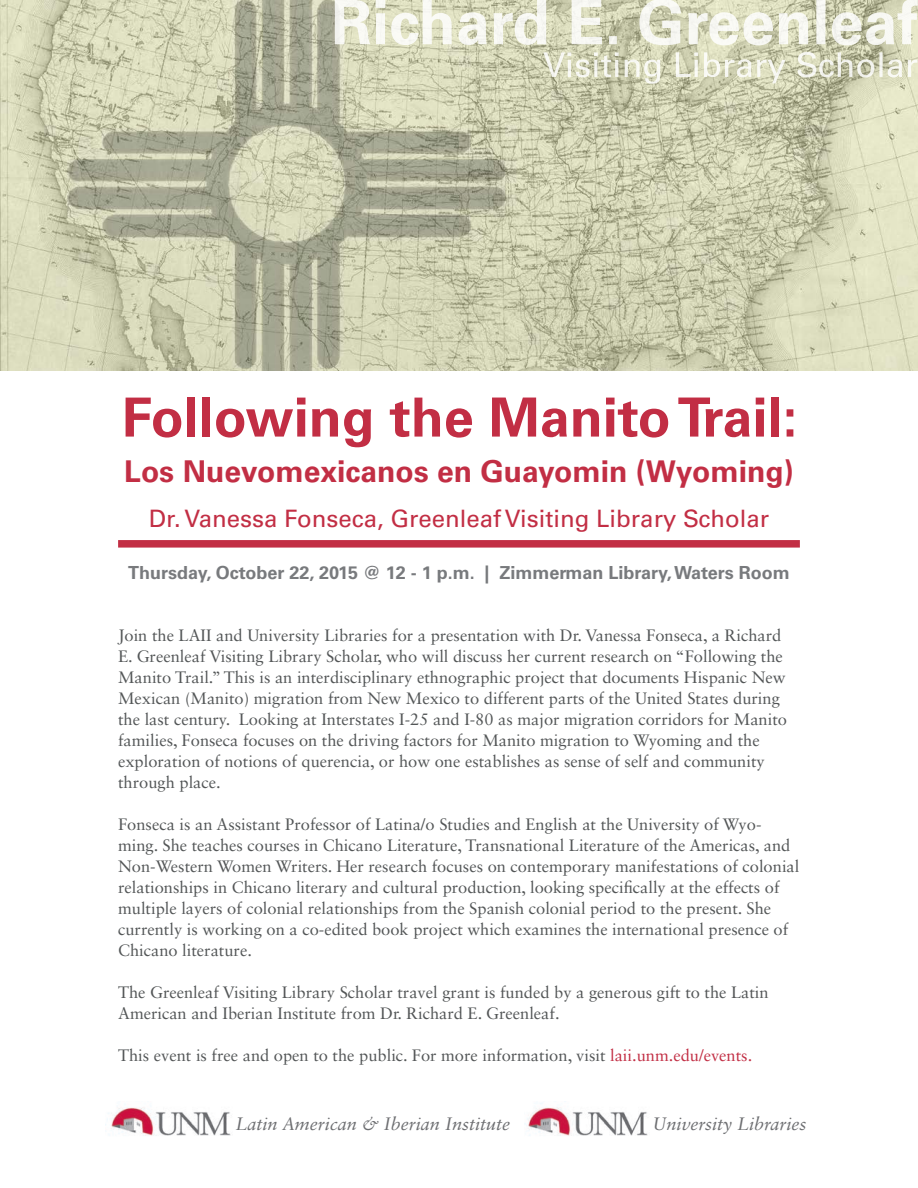
<style>
.page{position:relative;width:918px;height:1188px;background:#fff}
.page>*{position:absolute;margin:0;border:0;box-sizing:border-box;transform-origin:0 0}
.t1{font:700 54px "Univers LT Std";color:#c22e44}
.t2{font:700 30px "Univers LT Std";color:#c22e44}
.t3{font:24px "Univers LT Pro 55 Roman";color:#c22e44}
.t4{font:700 18px "Univers LT Std";color:#787a7d}
.t5{font:italic 18px "Sabon LT Std";color:#6d6e71}
.t6{font:16.5px/21px "Sabon LT Std";color:#535657}
.s1{color:#c22e44}
</style>
<div class="page">
<img style="left:0;top:0;width:918px;height:370px">
<img style="left:107px;top:1107px;width:124px;height:29px">
<img style="left:524px;top:1103px;width:124px;height:33px">
<div style="left:118px;top:540px;width:682px;height:8px;background:#c22e44"></div>
<svg style="left:543px;top:52px;width:374px;height:32px;background:#d3d3ba"></svg>
<svg style="left:335px;top:0;width:583px;height:45px"></svg>
<p class="t1" style="left:122px;top:386px;width:677px">Following the Manito Trail:</p>
<p class="t2" style="left:124px;top:453px;width:671px">Los Nuevomexicanos en Guayomin (Wyoming)</p>
<p class="t3" style="left:149px;top:504px;width:622px">Dr. Vanessa Fonseca, Greenleaf Visiting Library Scholar</p>
<p class="t4" style="left:128px;top:563px;width:663px">Thursday, October 22, 2015 @ 12 - 1 p.m. | Zimmerman Library, Waters Room</p>
<p class="t6" style="left:118px;top:625px;width:670px">Join the LAII and University Libraries for a presentation with Dr. Vanessa Fonseca, a Richard E. Greenleaf Visiting Library Scholar, who will discuss her current research on “Following the Manito Trail.” This is an interdisciplinary ethnographic project that documents Hispanic New Mexican (Manito) migration from New Mexico to different parts of the United States during the last century. Looking at Interstates I-25 and I-80 as major migration corridors for Manito families, Fonseca focuses on the driving factors for Manito migration to Wyoming and the exploration of notions of querencia, or how one establishes as sense of self and community through place.</p>
<p class="t6" style="left:118px;top:814px;width:683px">Fonseca is an Assistant Professor of Latina/o Studies and English at the University of Wyo&shy;ming. She teaches courses in Chicano Literature, Transnational Literature of the Americas, and Non-Western Women Writers. Her research focuses on contemporary manifestations of colonial relationships in Chicano literary and cultural production, looking specifically at the effects of multiple layers of colonial relationships from the Spanish colonial period to the present. She currently is working on a co-edited book project which examines the international presence of Chicano literature.</p>
<p class="t6" style="left:118px;top:982px;width:652px">The Greenleaf Visiting Library Scholar travel grant is funded by a generous gift to the Latin<br>American and Iberian Institute from Dr. Richard E. Greenleaf.</p>
<p class="t6" style="left:118px;top:1045px;width:636px">This event is free and open to the public. For more information, visit <span class="s1">laii.unm.edu/events.</span></p>
<p class="t5" style="left:236px;top:1113px;width:276px">Latin American &amp; Iberian Institute</p>
<p class="t5" style="left:653px;top:1113px;width:155px">University Libraries</p>
</div>
